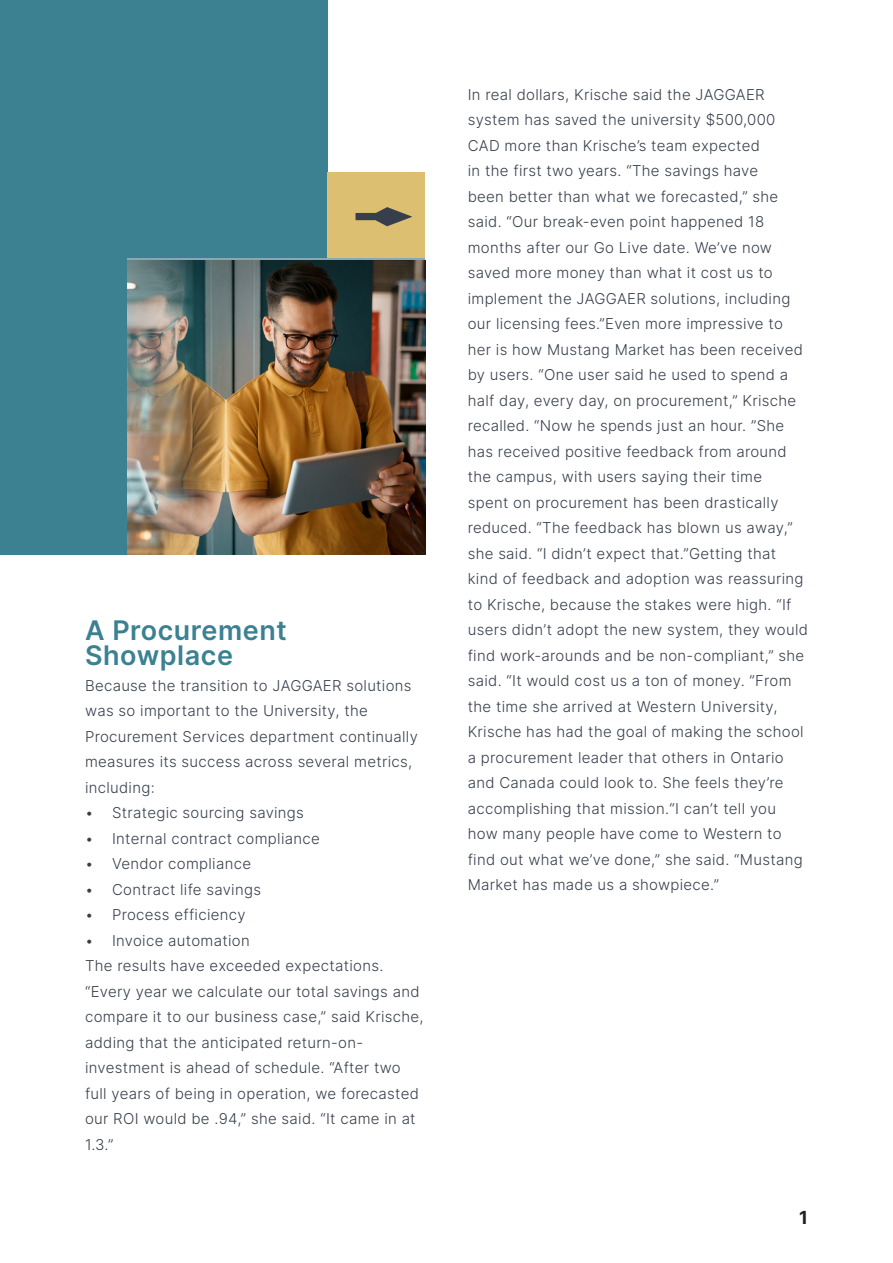
<style>
.page{position:relative;width:893px;height:1263px;background:#fff}
.page>*{position:absolute;margin:0;border:0;box-sizing:border-box;transform-origin:0 0}
.Body_Copy{font:600 27px/25.5px "Inter";letter-spacing:.02em;color:#3b8192}
.t1{font:700 18px "Inter";color:#231f20}
.t2{font:300 15px/25.5px "Inter";letter-spacing:.02em;color:#373f4c}
</style>
<div class="page">
<div style="left:0;top:0;width:327px;height:555px;background:#3b8192"></div>
<div style="left:327px;top:172px;width:98px;height:85px;background:#dcbf70"></div>
<svg style="left:356px;top:207px;width:56px;height:19px"></svg>
<img style="left:128px;top:261px;width:297px;height:294px">
<p class="Body_Copy" style="left:85px;top:616px;width:203px">A Procurement<br>Showplace</p>
<p class="t2" style="left:85px;top:672px;width:334px">Because the transition to JAGGAER solutions was so important to the University, the Procurement Services department continually measures its success across several metrics, including:</p>
<p class="t2" style="left:85px;top:800px;width:220px">• Strategic sourcing savings</p>
<p class="t2" style="left:85px;top:825px;width:236px">• Internal contract compliance</p>
<p class="t2" style="left:85px;top:851px;width:167px">• Vendor compliance</p>
<p class="t2" style="left:85px;top:876px;width:178px">• Contract life savings</p>
<p class="t2" style="left:85px;top:902px;width:162px">• Process efficiency</p>
<p class="t2" style="left:85px;top:927px;width:166px">• Invoice automation</p>
<p class="t2" style="left:85px;top:953px;width:340px">The results have exceeded expectations. “Every year we calculate our total savings and compare it to our business case,” said Krische, adding that the anticipated return-on&shy;investment is ahead of schedule. “After two full years of being in operation, we forecasted our ROI would be .94,” she said. “It came in at 1.3.”</p>
<p class="t2" style="left:468px;top:81px;width:342px">In real dollars, Krische said the JAGGAER system has saved the university $500,000<br>CAD more than Krische’s team expected<br>in the first two years. “The savings have<br>been better than what we forecasted,” she said. “Our break-even point happened 18 months after our Go Live date. We’ve now saved more money than what it cost us to implement the JAGGAER solutions, including our licensing fees.”Even more impressive to her is how Mustang Market has been received by users. “One user said he used to spend a half day, every day, on procurement,” Krische recalled. “Now he spends just an hour. ”She has received positive feedback from around the campus, with users saying their time<br>spent on procurement has been drastically reduced. “The feedback has blown us away,” she said. “I didn’t expect that.”Getting that kind of feedback and adoption was reassuring to Krische, because the stakes were high. “If users didn’t adopt the new system, they would find work-arounds and be non-compliant,” she said. “It would cost us a ton of money. ”From the time she arrived at Western University, Krische has had the goal of making the school a procurement leader that others in Ontario and Canada could look to. She feels they’re accomplishing that mission.“I can’t tell you how many people have come to Western to find out what we’ve done,” she said. “Mustang Market has made us a showpiece.”</p>
<p class="t1" style="left:799px;top:1204px;width:10px">1</p>
</div>
